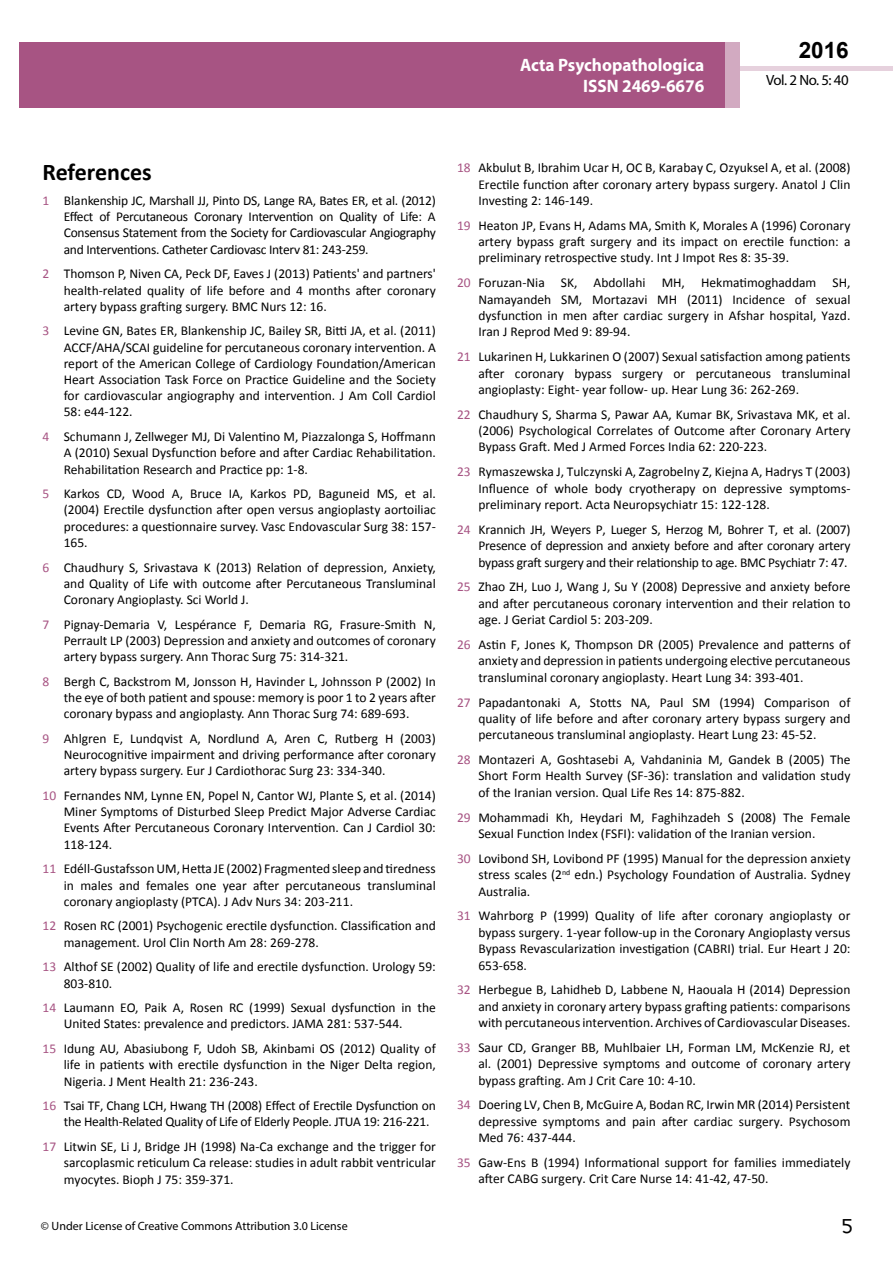
<style>
.page{position:relative;width:893px;height:1263px;background:#fff}
.page>*{position:absolute;margin:0;border:0;box-sizing:border-box;transform-origin:0 0}
.t1{font:25.5px "Tunga";color:#000}
.t2{font:700 24px "Calibri";color:#000}
.t3{font:700 22.5px "Arial";color:#000}
.t4{font:700 18px/21.6px "Myriad Pro";color:#fff;text-align:right;scale:.96 1}
.t5{font:14.85px "Myriad Pro";letter-spacing:-.03em;color:#000}
.t6{font:13.5px/16.4px "Calibri";color:#000;text-align:justify}
.t7{font:13.5px/16.2px "Calibri";letter-spacing:-.02em;color:#000}
.t8{font:12px "Myriad Pro";color:#000}
.s1{color:#a75483}
</style>
<div class="page">
<div style="left:722px;top:66px;width:171px;height:5px;background:#e6d1dd"></div>
<div style="left:725px;top:42px;width:15px;height:66px;background:#d2aac1"></div>
<div style="left:19px;top:42px;width:706px;height:66px;background:#a75483"></div>
<h3 class="t4" style="left:520px;top:53px;width:194px">Acta Psychopathologica<br>ISSN 2469-6676</h3>
<h3 class="t3" style="left:799px;top:35px;width:52px">2016</h3>
<p class="t5" style="left:766px;top:71px;width:84px">Vol. 2 No. 5: 40</p>
<h2 class="t2" style="left:43px;top:157px;width:111px">References</h2>
<p class="t6" style="left:64px;top:192px;width:373px;text-indent:-21px"><span class="s1">1</span> Blankenship JC, Marshall JJ, Pinto DS, Lange RA, Bates ER, et al. (2012)<br>Effect of Percutaneous Coronary Intervention on Quality of Life: A Consensus Statement from the Society for Cardiovascular Angiography and Interventions. Catheter Cardiovasc Interv 81: 243-259.</p>
<p class="t6" style="left:64px;top:266px;width:374px;text-indent:-21px"><span class="s1">2</span> Thomson P, Niven CA, Peck DF, Eaves J (2013) Patients' and partners' health-related quality of life before and 4 months after coronary artery bypass grafting surgery. BMC Nurs 12: 16.</p>
<p class="t6" style="left:64px;top:323px;width:374px;text-indent:-21px"><span class="s1">3</span> Levine GN, Bates ER, Blankenship JC, Bailey SR, Bitti JA, et al. (2011)<br>ACCF/AHA/SCAI guideline for percutaneous coronary intervention. A report of the American College of Cardiology Foundation/American Heart Association Task Force on Practice Guideline and the Society for cardiovascular angiography and intervention. J Am Coll Cardiol 58: e44-122.</p>
<p class="t6" style="left:64px;top:429px;width:374px;text-indent:-21px"><span class="s1">4</span> Schumann J, Zellweger MJ, Di Valentino M, Piazzalonga S, Hoffmann A (2010) Sexual Dysfunction before and after Cardiac Rehabilitation.<br>Rehabilitation Research and Practice pp: 1-8.</p>
<p class="t6" style="left:64px;top:486px;width:374px;text-indent:-21px"><span class="s1">5</span> Karkos CD, Wood A, Bruce IA, Karkos PD, Baguneid MS, et al. (2004) Erectile dysfunction after open versus angioplasty aortoiliac procedures: a questionnaire survey. Vasc Endovascular Surg 38: 157- 165.</p>
<p class="t6" style="left:64px;top:559px;width:374px;text-indent:-21px"><span class="s1">6</span> Chaudhury S, Srivastava K (2013) Relation of depression, Anxiety, and Quality of Life with outcome after Percutaneous Transluminal Coronary Angioplasty. Sci World J.</p>
<p class="t6" style="left:64px;top:616px;width:374px;text-indent:-21px"><span class="s1">7</span> Pignay-Demaria V, Lespérance F, Demaria RG, Frasure-Smith N, Perrault LP (2003) Depression and anxiety and outcomes of coronary artery bypass surgery. Ann Thorac Surg 75: 314-321.</p>
<p class="t6" style="left:64px;top:673px;width:374px;text-indent:-21px"><span class="s1">8</span> Bergh C, Backstrom M, Jonsson H, Havinder L, Johnsson P (2002) In the eye of both patient and spouse: memory is poor 1 to 2 years after coronary bypass and angioplasty. Ann Thorac Surg 74: 689-693.</p>
<p class="t6" style="left:64px;top:730px;width:374px;text-indent:-21px"><span class="s1">9</span> Ahlgren E, Lundqvist A, Nordlund A, Aren C, Rutberg H (2003)<br>Neurocognitive impairment and driving performance after coronary artery bypass surgery. Eur J Cardiothorac Surg 23: 334-340.</p>
<p class="t6" style="left:64px;top:787px;width:374px;text-indent:-21px"><span class="s1">10</span> Fernandes NM, Lynne EN, Popel N, Cantor WJ, Plante S, et al. (2014)<br>Miner Symptoms of Disturbed Sleep Predict Major Adverse Cardiac Events After Percutaneous Coronary Intervention. Can J Cardiol 30:<br>118-124.</p>
<p class="t6" style="left:64px;top:861px;width:374px;text-indent:-21px"><span class="s1">11</span> Edéll-Gustafsson UM, Hetta JE (2002) Fragmented sleep and tiredness in males and females one year after percutaneous transluminal coronary angioplasty (PTCA). J Adv Nurs 34: 203-211.</p>
<p class="t6" style="left:64px;top:918px;width:374px;text-indent:-21px"><span class="s1">12</span> Rosen RC (2001) Psychogenic erectile dysfunction. Classification and management. Urol Clin North Am 28: 269-278.</p>
<p class="t6" style="left:64px;top:959px;width:374px;text-indent:-21px"><span class="s1">13</span> Althof SE (2002) Quality of life and erectile dysfunction. Urology 59:<br>803-810.</p>
<p class="t6" style="left:64px;top:1000px;width:374px;text-indent:-21px"><span class="s1">14</span> Laumann EO, Paik A, Rosen RC (1999) Sexual dysfunction in the<br>United States: prevalence and predictors. JAMA 281: 537-544.</p>
<p class="t6" style="left:64px;top:1041px;width:374px;text-indent:-21px"><span class="s1">15</span> Idung AU, Abasiubong F, Udoh SB, Akinbami OS (2012) Quality of life in patients with erectile dysfunction in the Niger Delta region, Nigeria. J Ment Health 21: 236-243.</p>
<p class="t7" style="left:64px;top:1098px;width:373px;text-indent:-21px"><span class="s1">16</span> Tsai TF, Chang LCH, Hwang TH (2008) Effect of Erectile Dysfunction on the Health-Related Quality of Life of Elderly People. JTUA 19: 216-221.</p>
<p class="t6" style="left:64px;top:1139px;width:374px;text-indent:-21px"><span class="s1">17</span> Litwin SE, Li J, Bridge JH (1998) Na-Ca exchange and the trigger for sarcoplasmic reticulum Ca release: studies in adult rabbit ventricular myocytes. Bioph J 75: 359-371.</p>
<p class="t6" style="left:478px;top:160px;width:374px;text-indent:-21px"><span class="s1">18</span> Akbulut B, Ibrahim Ucar H, OC B, Karabay C, Ozyuksel A, et al. (2008)<br>Erectile function after coronary artery bypass surgery. Anatol J Clin Investing 2: 146-149.</p>
<p class="t6" style="left:478px;top:217px;width:374px;text-indent:-21px"><span class="s1">19</span> Heaton JP, Evans H, Adams MA, Smith K, Morales A (1996) Coronary artery bypass graft surgery and its impact on erectile function: a preliminary retrospective study. Int J Impot Res 8: 35-39.</p>
<p class="t6" style="left:478px;top:275px;width:374px;text-indent:-21px"><span class="s1">20</span> Foruzan-Nia SK, Abdollahi MH, Hekmatimoghaddam SH, Namayandeh SM, Mortazavi MH (2011) Incidence of sexual dysfunction in men after cardiac surgery in Afshar hospital, Yazd.<br>Iran J Reprod Med 9: 89-94.</p>
<p class="t6" style="left:478px;top:349px;width:374px;text-indent:-21px"><span class="s1">21</span> Lukarinen H, Lukkarinen O (2007) Sexual satisfaction among patients after coronary bypass surgery or percutaneous transluminal angioplasty: Eight- year follow- up. Hear Lung 36: 262-269.</p>
<p class="t6" style="left:478px;top:406px;width:374px;text-indent:-21px"><span class="s1">22</span> Chaudhury S, Sharma S, Pawar AA, Kumar BK, Srivastava MK, et al. (2006) Psychological Correlates of Outcome after Coronary Artery Bypass Graft. Med J Armed Forces India 62: 220-223.</p>
<p class="t6" style="left:478px;top:464px;width:374px;text-indent:-21px"><span class="s1">23</span> Rymaszewska J, Tulczynski A, Zagrobelny Z, Kiejna A, Hadrys T (2003)<br>Influence of whole body cryotherapy on depressive symptoms&shy;preliminary report. Acta Neuropsychiatr 15: 122-128.</p>
<p class="t6" style="left:478px;top:521px;width:374px;text-indent:-21px"><span class="s1">24</span> Krannich JH, Weyers P, Lueger S, Herzog M, Bohrer T, et al. (2007)<br>Presence of depression and anxiety before and after coronary artery bypass graft surgery and their relationship to age. BMC Psychiatr 7: 47.</p>
<p class="t6" style="left:478px;top:579px;width:374px;text-indent:-21px"><span class="s1">25</span> Zhao ZH, Luo J, Wang J, Su Y (2008) Depressive and anxiety before and after percutaneous coronary intervention and their relation to age. J Geriat Cardiol 5: 203-209.</p>
<p class="t6" style="left:478px;top:636px;width:374px;text-indent:-21px"><span class="s1">26</span> Astin F, Jones K, Thompson DR (2005) Prevalence and patterns of anxiety and depression in patients undergoing elective percutaneous transluminal coronary angioplasty. Heart Lung 34: 393-401.</p>
<p class="t6" style="left:478px;top:694px;width:374px;text-indent:-21px"><span class="s1">27</span> Papadantonaki A, Stotts NA, Paul SM (1994) Comparison of quality of life before and after coronary artery bypass surgery and percutaneous transluminal angioplasty. Heart Lung 23: 45-52.</p>
<p class="t6" style="left:478px;top:751px;width:374px;text-indent:-21px"><span class="s1">28</span> Montazeri A, Goshtasebi A, Vahdaninia M, Gandek B (2005) The Short Form Health Survey (SF-36): translation and validation study of the Iranian version. Qual Life Res 14: 875-882.</p>
<p class="t6" style="left:478px;top:809px;width:374px;text-indent:-21px"><span class="s1">29</span> Mohammadi Kh, Heydari M, Faghihzadeh S (2008) The Female<br>Sexual Function Index (FSFI): validation of the Iranian version.</p>
<p class="t6" style="left:478px;top:850px;width:374px;text-indent:-21px"><span class="s1">30</span> Lovibond SH, Lovibond PF (1995) Manual for the depression anxiety stress scales (2<sup>nd</sup> edn.) Psychology Foundation of Australia. Sydney Australia.</p>
<p class="t6" style="left:478px;top:908px;width:374px;text-indent:-21px"><span class="s1">31</span> Wahrborg P (1999) Quality of life after coronary angioplasty or bypass surgery. 1-year follow-up in the Coronary Angioplasty versus Bypass Revascularization investigation (CABRI) trial. Eur Heart J 20:<br>653-658.</p>
<p class="t6" style="left:478px;top:982px;width:374px;text-indent:-21px"><span class="s1">32</span> Herbegue B, Lahidheb D, Labbene N, Haouala H (2014) Depression and anxiety in coronary artery bypass grafting patients: comparisons with percutaneous intervention. Archives of Cardiovascular Diseases.</p>
<p class="t6" style="left:478px;top:1039px;width:374px;text-indent:-21px"><span class="s1">33</span> Saur CD, Granger BB, Muhlbaier LH, Forman LM, McKenzie RJ, et al. (2001) Depressive symptoms and outcome of coronary artery bypass grafting. Am J Crit Care 10: 4-10.</p>
<p class="t6" style="left:478px;top:1097px;width:374px;text-indent:-21px"><span class="s1">34</span> Doering LV, Chen B, McGuire A, Bodan RC, Irwin MR (2014) Persistent depressive symptoms and pain after cardiac surgery. Psychosom Med 76: 437-444.</p>
<p class="t6" style="left:478px;top:1154px;width:374px;text-indent:-21px"><span class="s1">35</span> Gaw-Ens B (1994) Informational support for families immediately after CABG surgery. Crit Care Nurse 14: 41-42, 47-50.</p>
<p class="t8" style="left:41px;top:1218px;width:308px">© Under License of Creative Commons Attribution 3.0 License</p>
<h1 class="t1" style="left:842px;top:1209px;width:13px">5</h1>
</div>
